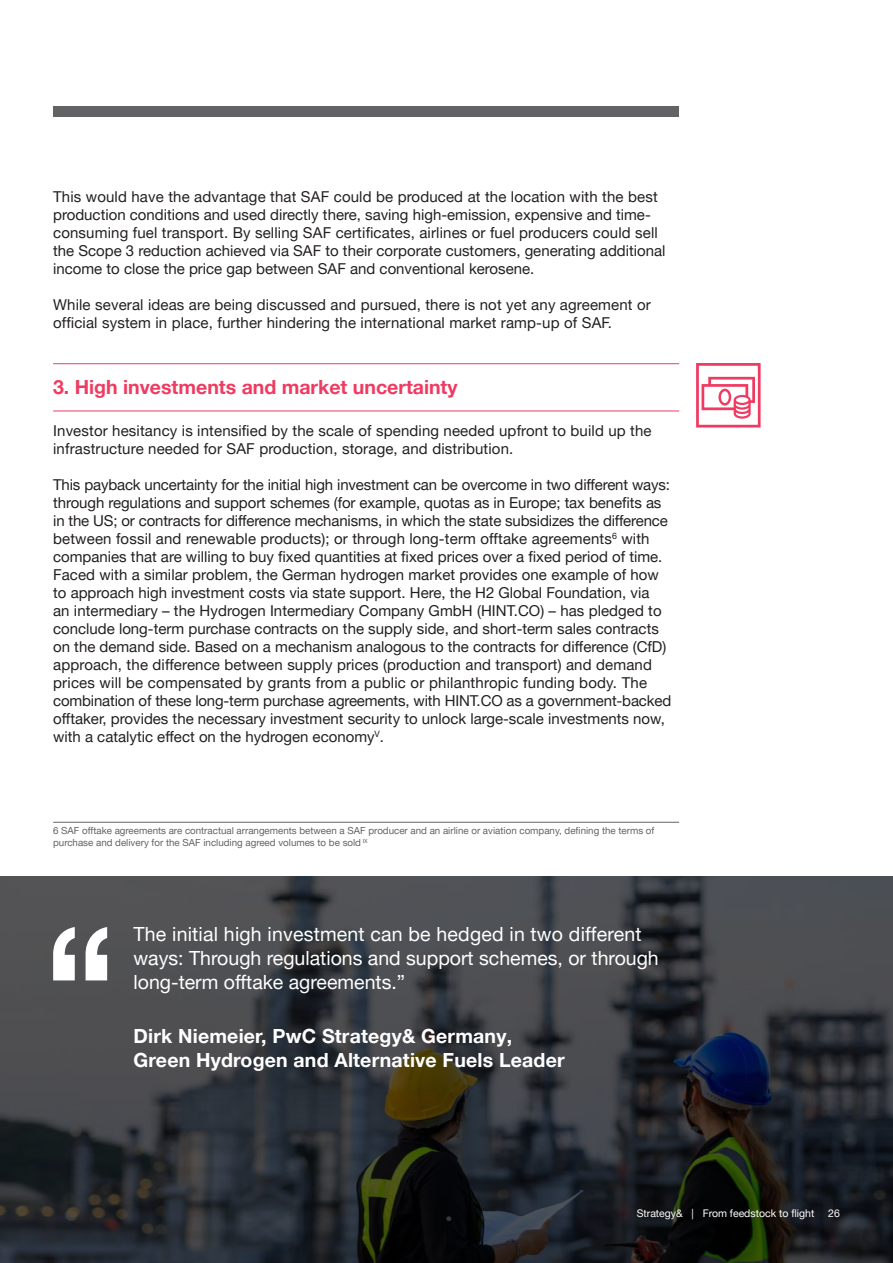
<style>
.page{position:relative;width:893px;height:1263px;background:#fff}
.page>*{position:absolute;margin:0;border:0;box-sizing:border-box;transform-origin:0 0}
.Body_Title_18_20{font:19.5px/24px "Helvetica Neue LT Pro";color:#fff}
.Body_Title_18_20-2{font:700 19.5px/24px "Helvetica Neue LT Pro";letter-spacing:.01em;color:#fff}
.Callout_13_16{font:700 19.5px "Helvetica Neue LT Pro";color:#ef3b62}
.Body_Text_10_12{font:15px/18px "Helvetica Neue LT Pro";color:#231f20}
.Footer_Right_7_9_5{font:10.5px "Helvetica Neue LT Pro";color:#fff}
.Footnotes_6_5_8{font:9.75px/12px "Helvetica Neue LT Pro";color:#636366}
</style>
<div class="page">
<svg style="left:0;top:876px;width:893px;height:387px;background:#333639"></svg>
<div style="left:53px;top:106px;width:626px;height:11px;background:#636366"></div>
<hr style="left:53px;top:363px;width:626px;height:1px;background:#ef3b62">
<hr style="left:53px;top:411px;width:626px;height:1px;background:#ef3b62">
<hr style="left:53px;top:822px;width:626px;height:1px;background:#636366">
<svg style="left:696px;top:363px;width:65px;height:64px"></svg>
<svg style="left:53px;top:927px;width:54px;height:53px"></svg>
<p class="Body_Text_10_12" style="left:53px;top:187px;width:614px">This would have the advantage that SAF could be produced at the location with the best production conditions and used directly there, saving high-emission, expensive and time&shy;consuming fuel transport. By selling SAF certificates, airlines or fuel producers could sell the Scope 3 reduction achieved via SAF to their corporate customers, generating additional income to close the price gap between SAF and conventional kerosene.</p>
<p class="Body_Text_10_12" style="left:53px;top:295px;width:599px">While several ideas are being discussed and pursued, there is not yet any agreement or official system in place, further hindering the international market ramp-up of SAF.</p>
<p class="Callout_13_16" style="left:53px;top:375px;width:406px">3. High investments and market uncertainty</p>
<p class="Body_Text_10_12" style="left:53px;top:421px;width:600px">Investor hesitancy is intensified by the scale of spending needed upfront to build up the infrastructure needed for SAF production, storage, and distribution.</p>
<p class="Body_Text_10_12" style="left:53px;top:475px;width:618px">This payback uncertainty for the initial high investment can be overcome in two different ways: through regulations and support schemes (for example, quotas as in Europe; tax benefits as in the US; or contracts for difference mechanisms, in which the state subsidizes the difference between fossil and renewable products); or through long-term offtake agreements<sup>6</sup> with companies that are willing to buy fixed quantities at fixed prices over a fixed period of time.</p>
<p class="Body_Text_10_12" style="left:53px;top:565px;width:620px">Faced with a similar problem, the German hydrogen market provides one example of how to approach high investment costs via state support. Here, the H2 Global Foundation, via<br>an intermediary – the Hydrogen Intermediary Company GmbH (HINT.CO) – has pledged to conclude long-term purchase contracts on the supply side, and short-term sales contracts on the demand side. Based on a mechanism analogous to the contracts for difference (CfD) approach, the difference between supply prices (production and transport) and demand prices will be compensated by grants from a public or philanthropic funding body. The combination of these long-term purchase agreements, with HINT.CO as a government-backed offtaker, provides the necessary investment security to unlock large-scale investments now, with a catalytic effect on the hydrogen economy<sup>V</sup>.</p>
<p class="Footnotes_6_5_8" style="left:53px;top:824px;width:603px">6 SAF offtake agreements are contractual arrangements between a SAF producer and an airline or aviation company, defining the terms of purchase and delivery for the SAF including agreed volumes to be sold <sup>IX</sup></p>
<p class="Body_Title_18_20" style="left:134px;top:921px;width:527px">The initial high investment can be hedged in two different ways: Through regulations and support schemes, or through long-term offtake agreements.”</p>
<p class="Body_Title_18_20-2" style="left:134px;top:1023px;width:433px">Dirk Niemeier, PwC Strategy&amp; Germany,<br>Green Hydrogen and Alternative Fuels Leader</p>
<p class="Footer_Right_7_9_5" style="left:637px;top:1207px;width:179px">Strategy&amp; | From feedstock to flight</p>
<p class="Footer_Right_7_9_5" style="left:828px;top:1207px;width:13px">26</p>
</div>
